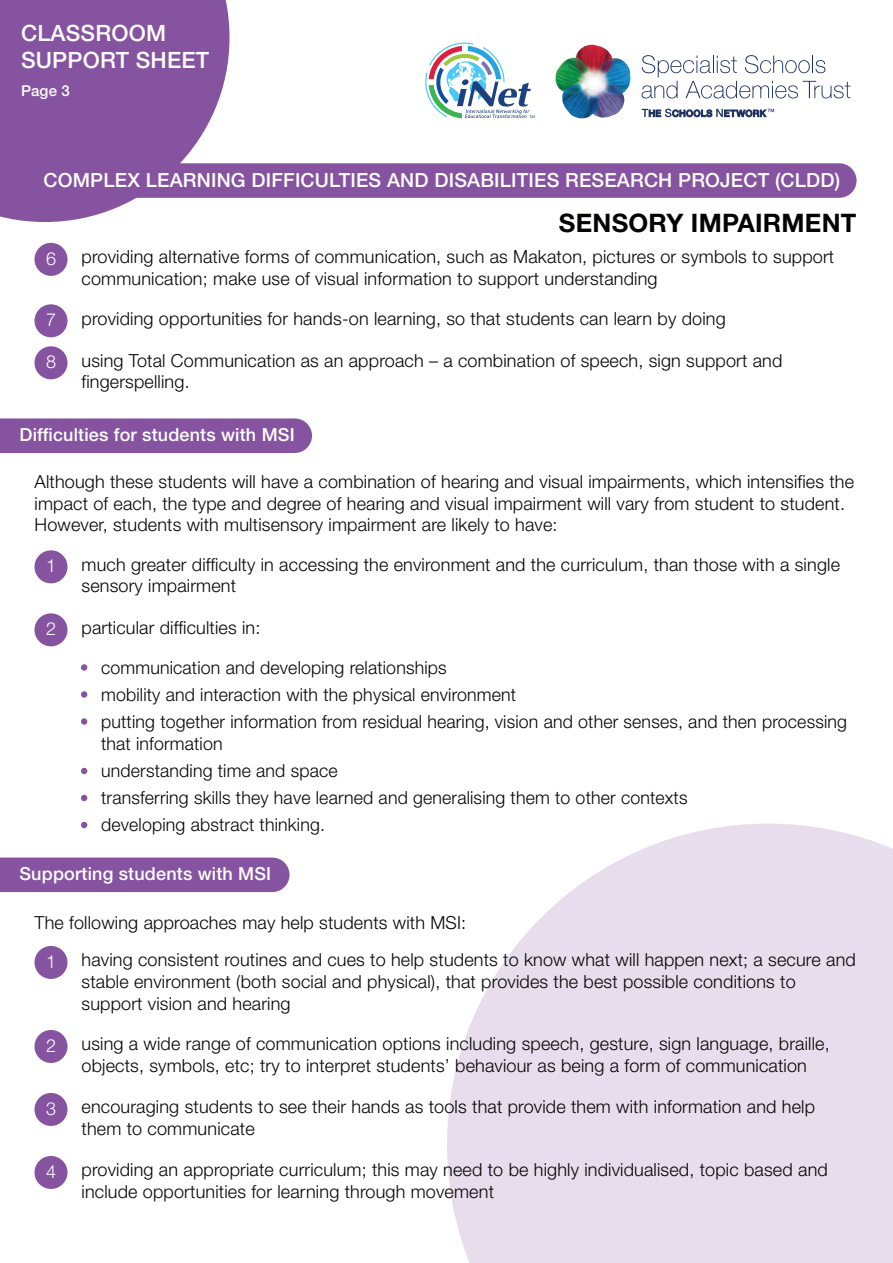
<style>
.page{position:relative;width:893px;height:1263px;background:#fff}
.page>*{position:absolute;margin:0;border:0;box-sizing:border-box;transform-origin:0 0}
.t1{font:700 25.5px "Helvetica Neue";letter-spacing:.01em;color:#040503}
.t2{font:500 22.5px/27px "Helvetica Neue";letter-spacing:.01em;color:#fff}
.t3{font:500 19.5px "Helvetica Neue";letter-spacing:.01em;color:#fff}
.t4{font:300 18px/21.6px "Helvetica Neue";letter-spacing:.01em;color:#040503}
.t5{font:500 18px "Helvetica Neue";letter-spacing:.01em;color:#fff}
.t6{font:300 18px "Helvetica Neue";color:#fff}
.t7{font:500 15px "Helvetica Neue";color:#fff}
</style>
<div class="page">
<svg style="left:447px;top:824px;width:446px;height:439px;fill:#e7ddec"></svg>
<div style="left:81px;top:664px;width:6px;height:7px;background:#8653a1;border-radius:50%"></div>
<div style="left:81px;top:691px;width:6px;height:7px;background:#8653a1;border-radius:50%"></div>
<div style="left:81px;top:718px;width:6px;height:7px;background:#8653a1;border-radius:50%"></div>
<svg style="left:81px;top:768px;width:6px;height:6px"></svg>
<svg style="left:81px;top:795px;width:6px;height:6px"></svg>
<svg style="left:81px;top:822px;width:6px;height:6px"></svg>
<div style="left:34px;top:946px;width:34px;height:33px;background:#8653a1;border-radius:50%"></div>
<div style="left:34px;top:1030px;width:34px;height:33px;background:#8653a1;border-radius:50%"></div>
<div style="left:34px;top:550px;width:34px;height:33px;background:#8653a1;border-radius:50%"></div>
<div style="left:34px;top:613px;width:34px;height:33px;background:#8653a1;border-radius:50%"></div>
<div style="left:34px;top:1093px;width:34px;height:33px;background:#8653a1;border-radius:50%"></div>
<div style="left:34px;top:1156px;width:34px;height:33px;background:#8653a1;border-radius:50%"></div>
<div style="left:34px;top:304px;width:34px;height:33px;background:#8653a1;border-radius:50%"></div>
<div style="left:34px;top:346px;width:34px;height:33px;background:#8653a1;border-radius:50%"></div>
<div style="left:0;top:857px;width:290px;height:35px;background:#8653a1"></div>
<div style="left:0;top:418px;width:312px;height:35px;background:#8653a1"></div>
<svg style="left:0;top:0;width:230px;height:222px;fill:#8653a1"></svg>
<div style="left:0;top:163px;width:856px;height:35px;background:#8653a1"></div>
<svg style="left:642px;top:109px;width:132px;height:8px"></svg>
<img style="left:555px;top:44px;width:75px;height:75px">
<svg style="left:642px;top:55px;width:208px;height:43px"></svg>
<svg style="left:425px;top:43px;width:110px;height:75px"></svg>
<div style="left:34px;top:243px;width:34px;height:33px;background:#8653a1;border-radius:50%"></div>
<p class="t2" style="left:21px;top:19px;width:190px">CLASSROOM<br>SUPPORT SHEET</p>
<p class="t7" style="left:21px;top:82px;width:50px">Page 3</p>
<p class="t3" style="left:44px;top:169px;width:798px">COMPLEX LEARNING DIFFICULTIES AND DISABILITIES RESEARCH PROJECT (CLDD)</p>
<p class="t6" style="left:46px;top:170px;width:12px">1</p>
<p class="t6" style="left:46px;top:247px;width:12px">6</p>
<p class="t1" style="left:559px;top:207px;width:299px">SENSORY IMPAIRMENT</p>
<p class="t4" style="left:81px;top:246px;width:754px">providing alternative forms of communication, such as Makaton, pictures or symbols to support communication; make use of visual information to support understanding</p>
<p class="t6" style="left:46px;top:309px;width:12px">7</p>
<p class="t4" style="left:81px;top:307px;width:646px">providing opportunities for hands-on learning, so that students can learn by doing</p>
<p class="t4" style="left:81px;top:349px;width:702px">using Total Communication as an approach – a combination of speech, sign support and fingerspelling.</p>
<p class="t6" style="left:46px;top:351px;width:12px">8</p>
<p class="t5" style="left:20px;top:424px;width:277px">Difficulties for students with MSI</p>
<p class="t4" style="left:34px;top:471px;width:821px">Although these students will have a combination of hearing and visual impairments, which intensifies the impact of each, the type and degree of hearing and visual impairment will vary from student to student.<br>However, students with multisensory impairment are likely to have:</p>
<p class="t6" style="left:46px;top:555px;width:12px">1</p>
<p class="t4" style="left:81px;top:553px;width:760px">much greater difficulty in accessing the environment and the curriculum, than those with a single sensory impairment</p>
<p class="t6" style="left:46px;top:618px;width:12px">2</p>
<p class="t4" style="left:81px;top:616px;width:180px">particular difficulties in:</p>
<p class="t4" style="left:101px;top:654px;width:747px;line-height:27px">communication and developing relationships<br>mobility and interaction with the physical environment<br>putting together information from residual hearing, vision and other senses, and then processing</p>
<p class="t4" style="left:101px;top:729px;width:588px;line-height:27px">that information<br>understanding time and space<br>transferring skills they have learned and generalising them to other contexts developing abstract thinking.</p>
<p class="t5" style="left:20px;top:863px;width:253px">Supporting students with MSI</p>
<p class="t4" style="left:35px;top:911px;width:433px">The following approaches may help students with MSI:</p>
<p class="t6" style="left:46px;top:950px;width:12px">1</p>
<p class="t4" style="left:81px;top:949px;width:776px">having consistent routines and cues to help students to know what will happen next; a secure and stable environment (both social and physical), that provides the best possible conditions to support vision and hearing</p>
<p class="t6" style="left:46px;top:1034px;width:12px">2</p>
<p class="t4" style="left:81px;top:1033px;width:750px">using a wide range of communication options including speech, gesture, sign language, braille, objects, symbols, etc; try to interpret students’ behaviour as being a form of communication</p>
<p class="t6" style="left:46px;top:1097px;width:12px">3</p>
<p class="t4" style="left:81px;top:1096px;width:735px">encouraging students to see their hands as tools that provide them with information and help them to communicate</p>
<p class="t6" style="left:46px;top:1160px;width:12px">4</p>
<p class="t4" style="left:81px;top:1159px;width:748px">providing an appropriate curriculum; this may need to be highly individualised, topic based and include opportunities for learning through movement</p>
</div>
